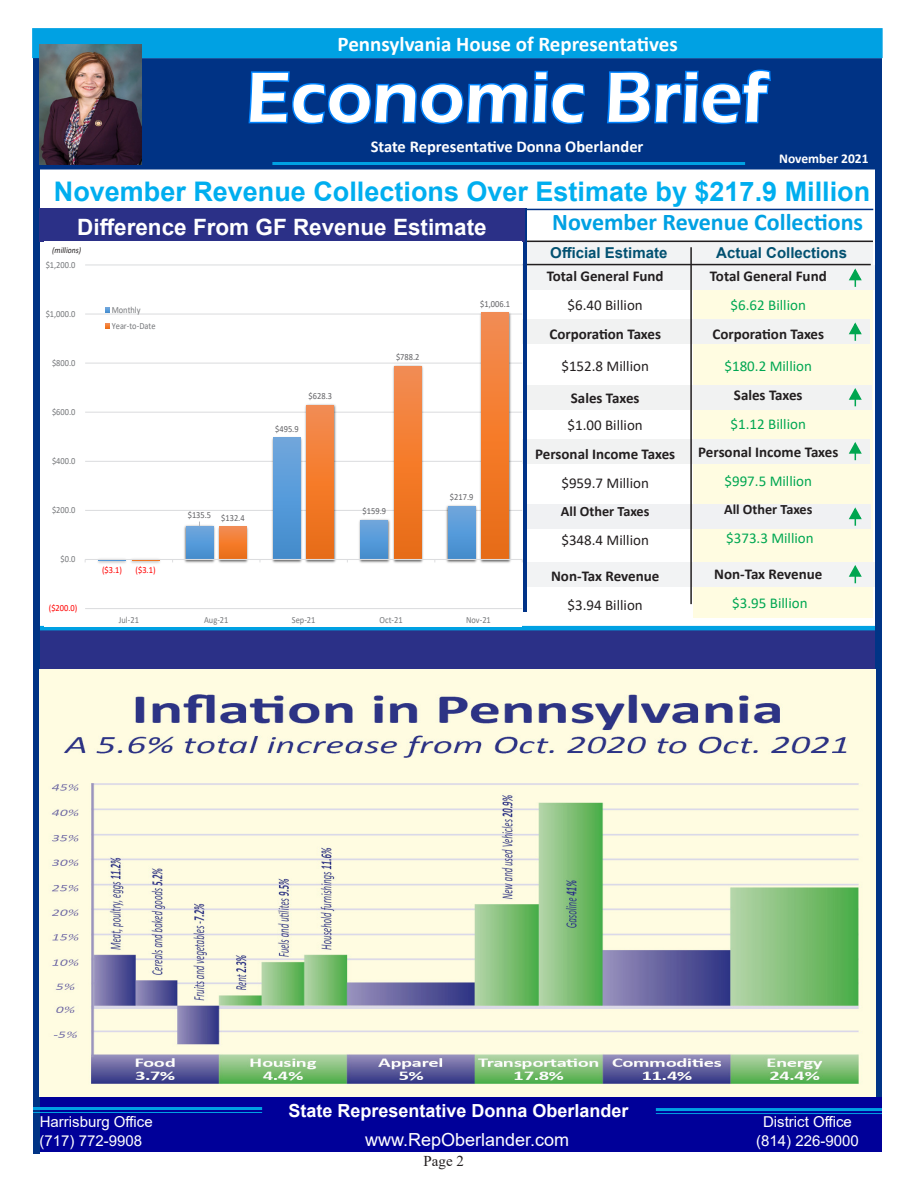
<style>
.page{position:relative;width:918px;height:1188px;background:#fff}
.page>*{position:absolute;margin:0;border:0;box-sizing:border-box;transform-origin:0 0}
.t1{font:600 73.5px "Eras ITC";color:#fff}
.t2{font:700 27px "Arial";color:#00aeef}
.t3{font:700 24px "Calibri";color:#00a1e3}
.t4{font:700 22.5px "Arial";color:#fff}
.t5{font:700 21px "Calibri";color:#fff}
.t6{font:700 18px "Arial";color:#fff}
.t7{font:18px "Arial";color:#fff}
.t8{font:700 16.5px "Calibri";color:#fff}
.t9{font:700 15px "Calibri";color:#231f20}
.t10{font:15px "Calibri";color:#231f20}
.t11{font:15px "Calibri";color:#00a752}
.t12{font:15px "Arial";color:#fff}
.t13{font:700 15px "Arial";color:#025171}
.t14{font:15px "Times New Roman";color:#231f20}
.t15{font:700 14.25px "Calibri";color:#231f20}
.t16{font:700 13.5px "Calibri";color:#fff}
.t17{font:9.3px/15.9px "Calibri";color:#76787b;scale:.9 1}
.t18{font:9.3px "Calibri";letter-spacing:.005em;color:#636366;scale:.9 1}
.t19{font:9.3px "Calibri";color:#f00;scale:.9 1}
.t20{font:italic 8.55px "Calibri";color:#231f20;scale:.9 1}
</style>
<div class="page">
<div style="left:34px;top:58px;width:848px;height:112px;background:#003385;border:3px solid #003385"></div>
<div style="left:693px;top:244px;width:179px;height:373px;background:#fffce1"></div>
<div style="left:523px;top:319px;width:347px;height:25px;background:#f1f2f2"></div>
<div style="left:523px;top:562px;width:353px;height:24px;background:#f2f3f4"></div>
<div style="left:524px;top:504px;width:347px;height:25px;background:#f0f1f3"></div>
<div style="left:523px;top:439px;width:347px;height:24px;background:#f1f2f2"></div>
<svg style="left:247px;top:58px;width:340px;height:67px"></svg>
<svg style="left:607px;top:69px;width:164px;height:56px"></svg>
<div style="left:36px;top:1097px;width:846px;height:55px;background:#009"></div>
<hr style="left:272px;top:162px;width:473px;height:3px;background:#00a1e3">
<div style="left:36px;top:628px;width:840px;height:42px;background:#2b3087"></div>
<hr style="left:39px;top:626px;width:837px;height:4px;background:#00a1e3">
<div style="left:525px;top:241px;width:348px;height:24px;background:#f2f3f4"></div>
<div style="left:522px;top:265px;width:356px;height:25px;background:#f2f3f4"></div>
<div style="left:525px;top:385px;width:347px;height:25px;background:#f1f2f2"></div>
<hr style="left:690px;top:247px;width:2px;height:357px;background:#231f20">
<hr style="left:525px;top:241px;width:348px;height:1px;background:#231f20">
<div style="left:33px;top:36px;width:6px;height:1117px;background:#003385"></div>
<hr style="left:33px;top:1107px;width:229px;height:3px;background:#00a1e3">
<hr style="left:33px;top:1112px;width:229px;height:1px;background:#00a1e3">
<div style="left:32px;top:28px;width:851px;height:30px;background:#00a1e3;border:2px solid #00a1e3"></div>
<div style="left:876px;top:170px;width:6px;height:927px;background:#003486"></div>
<hr style="left:525px;top:209px;width:348px;height:1px;background:#003287">
<hr style="left:523px;top:264px;width:348px;height:1px;background:#231f20">
<hr style="left:524px;top:209px;width:3px;height:403px;background:#003287">
<hr style="left:656px;top:1108px;width:226px;height:3px;background:#00a1e3">
<hr style="left:656px;top:1113px;width:226px;height:1px;background:#00a1e3">
<svg style="left:848px;top:388px;width:14px;height:18px"></svg>
<div style="left:39px;top:209px;width:486px;height:33px;background:#2b3087"></div>
<svg style="left:848px;top:268px;width:14px;height:19px"></svg>
<svg style="left:848px;top:322px;width:14px;height:19px"></svg>
<svg style="left:848px;top:442px;width:14px;height:18px"></svg>
<svg style="left:848px;top:565px;width:14px;height:18px"></svg>
<svg style="left:849px;top:507px;width:13px;height:19px"></svg>
<div style="left:45px;top:241px;width:477px;height:386px;background:#fff"></div>
<hr style="left:85px;top:608px;width:437px;height:1px;background:#dcdddf">
<hr style="left:85px;top:510px;width:437px;height:1px;background:#dcdddf">
<hr style="left:85px;top:461px;width:437px;height:1px;background:#dcdddf">
<hr style="left:85px;top:412px;width:437px;height:1px;background:#dcdddf">
<hr style="left:85px;top:363px;width:437px;height:1px;background:#dcdddf">
<hr style="left:85px;top:314px;width:437px;height:1px;background:#dcdddf">
<hr style="left:85px;top:265px;width:437px;height:1px;background:#dcdddf">
<img style="left:98px;top:558px;width:62px;height:6px">
<img style="left:184px;top:525px;width:64px;height:38px">
<img style="left:271px;top:437px;width:32px;height:126px">
<img style="left:359px;top:519px;width:31px;height:44px">
<img style="left:446px;top:505px;width:32px;height:58px">
<img style="left:304px;top:404px;width:33px;height:159px">
<img style="left:391px;top:365px;width:34px;height:198px">
<img style="left:479px;top:312px;width:33px;height:251px">
<svg style="left:186px;top:526px;width:27px;height:33px"></svg>
<div style="left:273px;top:438px;width:27px;height:121px;background:linear-gradient(to bottom,#6fa8df,#418cce)"></div>
<div style="left:361px;top:520px;width:27px;height:39px;background:linear-gradient(to bottom,#6fa8df,#428dcf)"></div>
<div style="left:448px;top:506px;width:27px;height:53px;background:linear-gradient(to bottom,#6fa7df,#428dcf)"></div>
<div style="left:220px;top:527px;width:26px;height:32px;background:linear-gradient(to bottom,#f78c4e,#ec6e14)"></div>
<div style="left:307px;top:405px;width:27px;height:154px;background:linear-gradient(to bottom,#f68c4e,#eb6c11)"></div>
<div style="left:394px;top:366px;width:27px;height:193px;background:linear-gradient(to bottom,#f68c4e,#eb6b10)"></div>
<div style="left:482px;top:313px;width:27px;height:246px;background:linear-gradient(to bottom,#f68c4e,#eb6b11)"></div>
<hr style="left:85px;top:559px;width:437px;height:1px;background:#dcdddf">
<svg style="left:105px;top:307px;width:5px;height:5px"></svg>
<svg style="left:105px;top:323px;width:5px;height:5px"></svg>
<img style="left:39px;top:670px;width:837px;height:427px">
<img style="left:39px;top:44px;width:103px;height:121px">
<p class="t5" style="left:338px;top:29px;width:342px">Pennsylvania House of Representatives</p>
<p class="t1" style="left:246px;top:56px;width:523px">Economic Brief</p>
<p class="t8" style="left:371px;top:135px;width:274px">State Representative Donna Oberlander</p>
<p class="t16" style="left:779px;top:149px;width:91px">November 2021</p>
<p class="t2" style="left:54px;top:172px;width:818px">November Revenue Collections Over Estimate by $217.9 Million</p>
<p class="t3" style="left:552px;top:205px;width:312px">November Revenue Collections</p>
<p class="t4" style="left:77px;top:211px;width:411px">Difference From GF Revenue Estimate</p>
<p class="t20" style="left:52px;top:244px;width:34px">(millions)</p>
<p class="t17" style="left:46px;top:256px;width:35px">$1,200.0</p>
<p class="t17" style="left:46px;top:305px;width:35px">$1,000.0</p>
<p class="t17" style="left:52px;top:355px;width:28px">$800.0</p>
<p class="t17" style="left:52px;top:404px;width:28px">$600.0</p>
<p class="t17" style="left:52px;top:453px;width:28px">$400.0</p>
<p class="t17" style="left:52px;top:502px;width:28px">$200.0</p>
<p class="t17" style="left:61px;top:551px;width:18px">$0.0</p>
<p class="t19" style="left:49px;top:602px;width:33px">($200.0)</p>
<p class="t17" style="left:112px;top:301px;width:50px">Monthly<br>Year-to-Date</p>
<p class="t19" style="left:102px;top:563px;width:24px">($3.1)</p>
<p class="t19" style="left:136px;top:563px;width:24px">($3.1)</p>
<p class="t18" style="left:275px;top:422px;width:28px">$495.9</p>
<p class="t18" style="left:309px;top:390px;width:28px">$628.3</p>
<p class="t18" style="left:188px;top:508px;width:28px">$135.5</p>
<p class="t18" style="left:221px;top:511px;width:28px">$132.4</p>
<p class="t18" style="left:396px;top:350px;width:28px">$788.2</p>
<p class="t18" style="left:480px;top:297px;width:35px">$1,006.1</p>
<p class="t18" style="left:363px;top:505px;width:28px">$159.9</p>
<p class="t18" style="left:450px;top:490px;width:28px">$217.9</p>
<p class="t17" style="left:119px;top:612px;width:24px">Jul-21</p>
<p class="t17" style="left:204px;top:612px;width:29px">Aug-21</p>
<p class="t17" style="left:292px;top:612px;width:28px">Sep-21</p>
<p class="t17" style="left:380px;top:612px;width:27px">Oct-21</p>
<p class="t17" style="left:466px;top:612px;width:29px">Nov-21</p>
<p class="t13" style="left:550px;top:242px;width:119px">Official Estimate</p>
<p class="t13" style="left:716px;top:242px;width:132px">Actual Collections</p>
<p class="t9" style="left:547px;top:265px;width:118px">Total General Fund</p>
<p class="t10" style="left:568px;top:294px;width:77px">$6.40 Billion</p>
<p class="t9" style="left:549px;top:323px;width:113px">Corporation Taxes</p>
<p class="t10" style="left:561px;top:356px;width:89px">$152.8 Million</p>
<p class="t9" style="left:571px;top:388px;width:70px">Sales Taxes</p>
<p class="t10" style="left:568px;top:415px;width:77px">$1.00 Billion</p>
<p class="t9" style="left:535px;top:444px;width:142px">Personal Income Taxes</p>
<p class="t10" style="left:561px;top:473px;width:89px">$959.7 Million</p>
<p class="t15" style="left:561px;top:501px;width:90px">All Other Taxes</p>
<p class="t10" style="left:561px;top:529px;width:89px">$348.4 Million</p>
<p class="t9" style="left:551px;top:565px;width:110px">Non-Tax Revenue</p>
<p class="t10" style="left:568px;top:594px;width:77px">$3.94 Billion</p>
<p class="t9" style="left:710px;top:265px;width:118px">Total General Fund</p>
<p class="t11" style="left:731px;top:294px;width:77px">$6.62 Billion</p>
<p class="t9" style="left:712px;top:323px;width:113px">Corporation Taxes</p>
<p class="t11" style="left:724px;top:356px;width:89px">$180.2 Million</p>
<p class="t9" style="left:734px;top:384px;width:70px">Sales Taxes</p>
<p class="t11" style="left:731px;top:413px;width:77px">$1.12 Billion</p>
<p class="t9" style="left:698px;top:442px;width:142px">Personal Income Taxes</p>
<p class="t11" style="left:724px;top:471px;width:89px">$997.5 Million</p>
<p class="t15" style="left:724px;top:499px;width:90px">All Other Taxes</p>
<p class="t11" style="left:726px;top:528px;width:89px">$373.3 Million</p>
<p class="t9" style="left:714px;top:563px;width:110px">Non-Tax Revenue</p>
<p class="t11" style="left:732px;top:592px;width:77px">$3.95 Billion</p>
<p class="t6" style="left:288px;top:1098px;width:342px">State Representative Donna Oberlander</p>
<p class="t12" style="left:40px;top:1111px;width:114px">Harrisburg Office</p>
<p class="t12" style="left:763px;top:1111px;width:90px">District Office</p>
<p class="t12" style="left:40px;top:1130px;width:104px">(717) 772-9908</p>
<p class="t7" style="left:365px;top:1127px;width:206px">www.RepOberlander.com</p>
<p class="t12" style="left:756px;top:1130px;width:104px">(814) 226-9000</p>
<p class="t14" style="left:424px;top:1150px;width:42px">Page 2</p>
</div>
